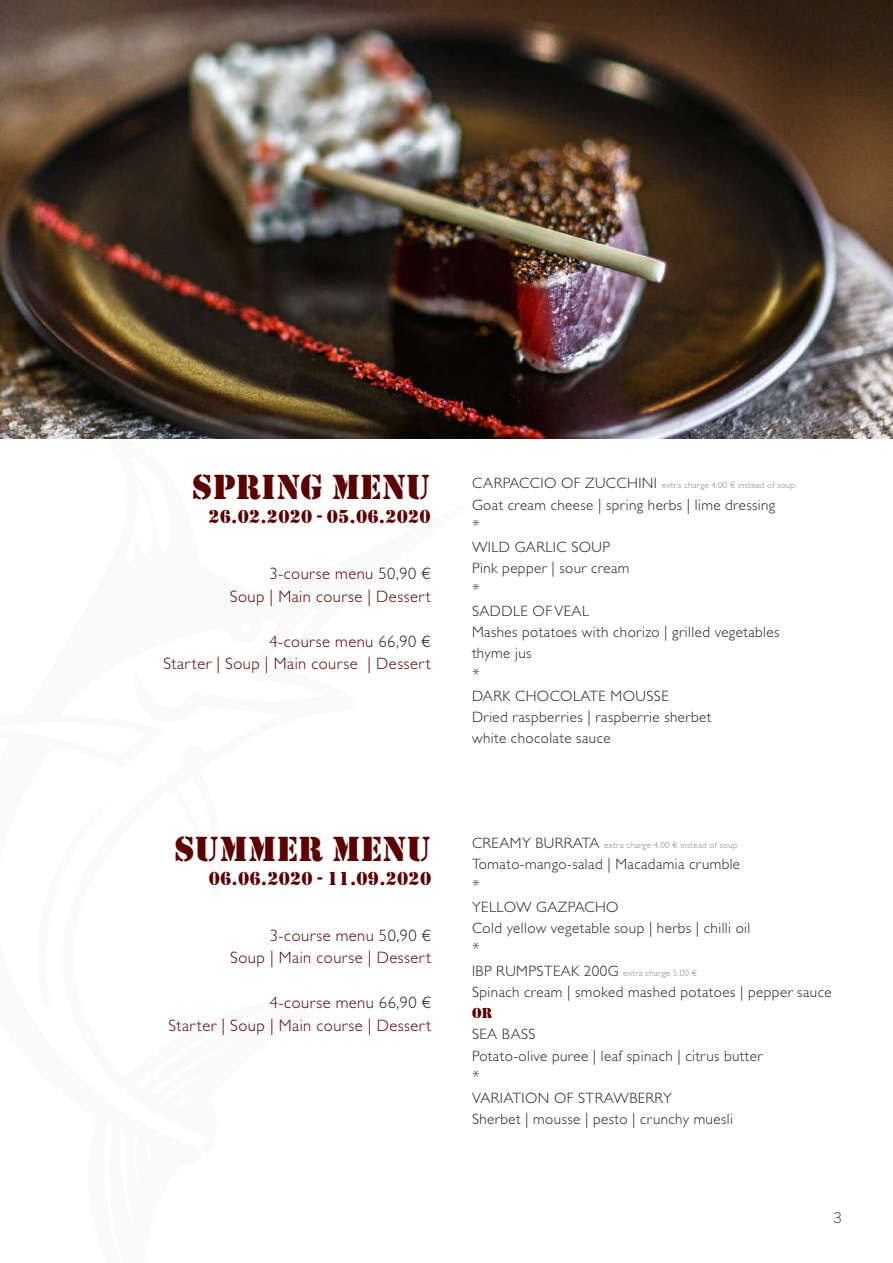
<style>
.page{position:relative;width:893px;height:1263px;background:#fff}
.page>*{position:absolute;margin:0;border:0;box-sizing:border-box;transform-origin:0 0}
.t1{font:36px "Stencil";letter-spacing:.01em;color:#5b0100}
.t2{font:19.5px "Stencil";letter-spacing:.01em;color:#5b0100}
.t3{font:300 16.5px/22.5px "Gill Sans Std";letter-spacing:.03em;color:#5b0100;text-align:right}
.t4{font:300 15px/21.3px "Gill Sans Std";letter-spacing:.03em;color:#231f20}
.t5{font:300 15px "Benton Sans";color:#231f20}
.t6{font:15px "Stencil";color:#5b0100}
.t7{font:300 14.25px "Benton Sans";color:#231f20}
.t8{font:300 9px "Gill Sans Std";letter-spacing:.03em;color:#808285}
.s1{color:#231f20}
.s2{font-size:15px;color:#231f20}
.s3{font-size:9px;color:#808285}
</style>
<div class="page">
<img style="left:0;top:0;width:893px;height:438px">
<h1 class="t1" style="left:192px;top:467px;width:240px">SPRING MENU</h1>
<h2 class="t2" style="left:208px;top:506px;width:224px">26.02.2020 - 05.06.2020</h2>
<p class="t3" style="left:230px;top:563px;width:202px">3-course menu <span class="s1">50,90 €<br></span>Soup | Main course | Dessert</p>
<p class="t3" style="left:163px;top:630px;width:269px">4-course menu <span class="s1">66,90 €<br></span>Starter | Soup | Main course | Dessert</p>
<h1 class="t1" style="left:174px;top:828px;width:258px">SUMMER MENU</h1>
<h2 class="t2" style="left:209px;top:867px;width:224px">06.06.2020 - 11.09.2020</h2>
<p class="t3" style="left:230px;top:924px;width:202px">3-course menu <span class="s1">50,90 €<br></span>Soup | Main course | Dessert</p>
<p class="t3" style="left:168px;top:992px;width:264px">4-course menu <span class="s1">66,90 €<br></span>Starter | Soup | Main course | Dessert</p>
<p class="t8" style="left:472px;top:480px;width:325px"><span class="s2">CARPACCIO OF ZUCCHINI</span> extra charge 4.00 € instead of soup</p>
<p class="t4" style="left:472px;top:494px;width:305px">Goat cream cheese | spring herbs | lime dressing</p>
<p class="t5" style="left:472px;top:516px;width:9px">*</p>
<p class="t4" style="left:472px;top:536px;width:159px">WILD GARLIC SOUP<br>Pink pepper | sour cream</p>
<p class="t5" style="left:472px;top:580px;width:9px">*</p>
<p class="t4" style="left:472px;top:600px;width:309px">SADDLE OF VEAL<br>Mashes potatoes with chorizo | grilled vegetables thyme jus</p>
<p class="t5" style="left:472px;top:665px;width:9px">*</p>
<p class="t4" style="left:472px;top:685px;width:241px">DARK CHOCOLATE MOUSSE<br>Dried raspberries | raspberrie sherbet white chocolate sauce</p>
<p class="t8" style="left:472px;top:840px;width:267px"><span class="s2">CREAMY BURRATA</span> extra charge 4.00 € instead of soup</p>
<p class="t4" style="left:472px;top:854px;width:270px">Tomato-mango-salad | Macadamia crumble</p>
<p class="t5" style="left:472px;top:876px;width:9px">*</p>
<p class="t4" style="left:472px;top:896px;width:280px">YELLOW GAZPACHO<br>Cold yellow vegetable soup | herbs | chilli oil</p>
<p class="t5" style="left:472px;top:940px;width:9px">*</p>
<p class="t4" style="left:472px;top:960px;width:361px">IBP RUMPSTEAK 200G <span class="s3">extra charge 5.00 €<br></span>Spinach cream | smoked mashed potatoes | pepper sauce</p>
<p class="t6" style="left:472px;top:1004px;width:22px">OR</p>
<p class="t4" style="left:472px;top:1024px;width:292px">SEA BASS<br>Potato-olive puree | leaf spinach | citrus butter</p>
<p class="t5" style="left:472px;top:1067px;width:9px">*</p>
<p class="t4" style="left:472px;top:1087px;width:262px">VARIATION OF STRAWBERRY<br>Sherbet | mousse | pesto | crunchy muesli</p>
<p class="t7" style="left:834px;top:1210px;width:10px">3</p>
</div>
